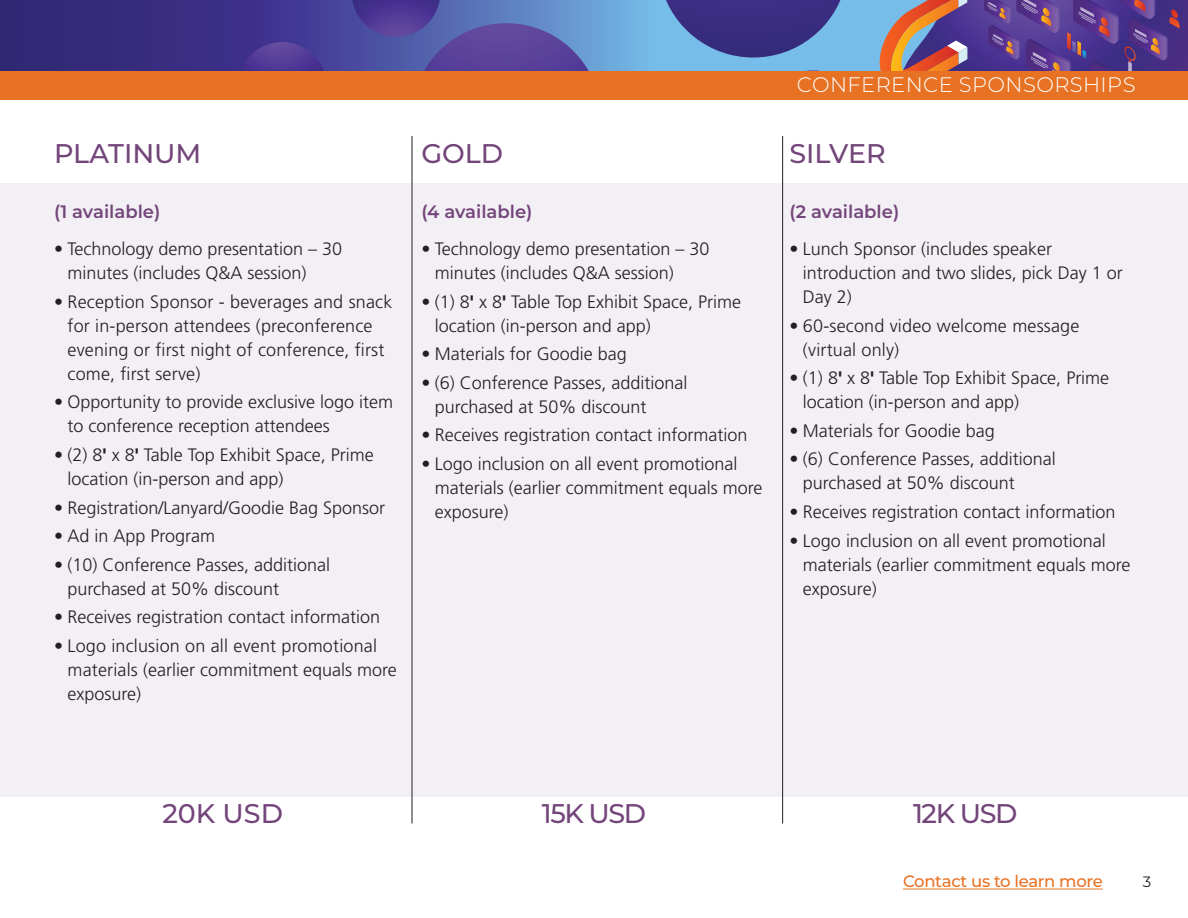
<style>
.page{position:relative;width:1188px;height:918px;background:#fff}
.page>*{position:absolute;margin:0;border:0;box-sizing:border-box;transform-origin:0 0}
.t1{font:500 27px "Montserrat";color:#73457a}
.t2{font:300 21px "Montserrat";letter-spacing:.02em;color:#fff}
.t3{font:300 18px/24px "Frutiger LT Pro";color:#231f20}
.t4{font:600 18px "Montserrat";color:#73457a}
.t5{font:500 16.5px "Montserrat";letter-spacing:-.02em;color:#e87224}
.t6{font:15px "Montserrat";color:#231f20}
.s1{font-family:"Montserrat";font-weight:700}
</style>
<div class="page">
<div style="left:0;top:0;width:1188px;height:81px;background:#76bde9"></div>
<svg style="left:880px;top:0;width:308px;height:71px;background:#6f4b84"></svg>
<svg style="left:666px;top:0;width:175px;height:58px"></svg>
<svg style="left:806px;top:70px;width:14px;height:1px"></svg>
<svg style="left:0;top:0;width:632px;height:71px;background:#3e3b8c"></svg>
<svg style="left:238px;top:42px;width:88px;height:29px;background:#4d3a95"></svg>
<svg style="left:352px;top:0;width:242px;height:71px;background:#585ba9"></svg>
<hr style="left:903px;top:889px;width:200px;height:1px;background:#e87224">
<div style="left:0;top:183px;width:1188px;height:613px;background:#f3f0f5"></div>
<div style="left:0;top:71px;width:1188px;height:28px;background:#e87224"></div>
<hr style="left:412px;top:136px;width:1px;height:687px;background:#231f20">
<hr style="left:782px;top:136px;width:1px;height:687px;background:#231f20">
<h1 class="t1" style="left:54px;top:134px;width:149px">PLATINUM</h1>
<h1 class="t1" style="left:421px;top:134px;width:83px">GOLD</h1>
<p class="t4" style="left:54px;top:199px;width:108px">(1 available)</p>
<p class="t3" style="left:68px;top:237px;width:276px;text-indent:-14px">• Technology demo presentation – 30 minutes (includes Q&amp;A session)</p>
<p class="t3" style="left:68px;top:290px;width:326px;text-indent:-14px">• Reception Sponsor - beverages and snack for in-person attendees (preconference evening or first night of conference, first come, first serve)</p>
<p class="t3" style="left:68px;top:390px;width:327px;text-indent:-14px">• Opportunity to provide exclusive logo item to conference reception attendees</p>
<p class="t3" style="left:68px;top:443px;width:308px;text-indent:-14px">• (2) 8<span class="s1">′</span> x 8<span class="s1">′</span> Table Top Exhibit Space, Prime location (in-person and app)</p>
<p class="t3" style="left:54px;top:495px;width:333px">• Registration/Lanyard/Goodie Bag Sponsor</p>
<p class="t3" style="left:54px;top:524px;width:163px">• Ad in App Program</p>
<p class="t3" style="left:68px;top:553px;width:264px;text-indent:-14px">• (10) Conference Passes, additional purchased at 50% discount</p>
<p class="t3" style="left:54px;top:605px;width:328px">• Receives registration contact information</p>
<p class="t3" style="left:68px;top:634px;width:331px;text-indent:-14px">• Logo inclusion on all event promotional materials (earlier commitment equals more exposure)</p>
<p class="t4" style="left:421px;top:198px;width:113px">(4 available)</p>
<p class="t3" style="left:435px;top:237px;width:276px;text-indent:-14px">• Technology demo presentation – 30 minutes (includes Q&amp;A session)</p>
<p class="t3" style="left:435px;top:290px;width:308px;text-indent:-14px">• (1) 8<span class="s1">′</span> x 8<span class="s1">′</span> Table Top Exhibit Space, Prime location (in-person and app)</p>
<p class="t3" style="left:421px;top:342px;width:207px">• Materials for Goodie bag</p>
<p class="t3" style="left:435px;top:371px;width:254px;text-indent:-14px">• (6) Conference Passes, additional purchased at 50% discount</p>
<p class="t3" style="left:421px;top:423px;width:328px">• Receives registration contact information</p>
<p class="t3" style="left:435px;top:452px;width:329px;text-indent:-14px">• Logo inclusion on all event promotional materials (earlier commitment equals more exposure)</p>
<p class="t2" style="left:797px;top:70px;width:340px">CONFERENCE SPONSORSHIPS</p>
<h1 class="t1" style="left:789px;top:134px;width:98px">SILVER</h1>
<p class="t4" style="left:789px;top:199px;width:111px">(2 available)</p>
<p class="t3" style="left:803px;top:237px;width:321px;text-indent:-14px">• Lunch Sponsor (includes speaker introduction and two slides, pick Day 1 or<br>Day 2)</p>
<p class="t3" style="left:803px;top:314px;width:278px;text-indent:-14px">• 60-second video welcome message (virtual only)</p>
<p class="t3" style="left:803px;top:366px;width:308px;text-indent:-14px">• (1) 8<span class="s1">′</span> x 8<span class="s1">′</span> Table Top Exhibit Space, Prime location (in-person and app)</p>
<p class="t3" style="left:789px;top:419px;width:207px">• Materials for Goodie bag</p>
<p class="t3" style="left:803px;top:447px;width:254px;text-indent:-13px">• (6) Conference Passes, additional purchased at 50% discount</p>
<p class="t3" style="left:789px;top:500px;width:328px">• Receives registration contact information</p>
<p class="t3" style="left:803px;top:529px;width:329px;text-indent:-14px">• Logo inclusion on all event promotional materials (earlier commitment equals more exposure)</p>
<h1 class="t1" style="left:162px;top:794px;width:122px">20K USD</h1>
<h1 class="t1" style="left:542px;top:794px;width:106px">15K USD</h1>
<h1 class="t1" style="left:913px;top:794px;width:106px">12K USD</h1>
<p class="t5" style="left:903px;top:870px;width:201px">Contact us to learn more</p>
<p class="t6" style="left:1143px;top:872px;width:10px">3</p>
</div>
